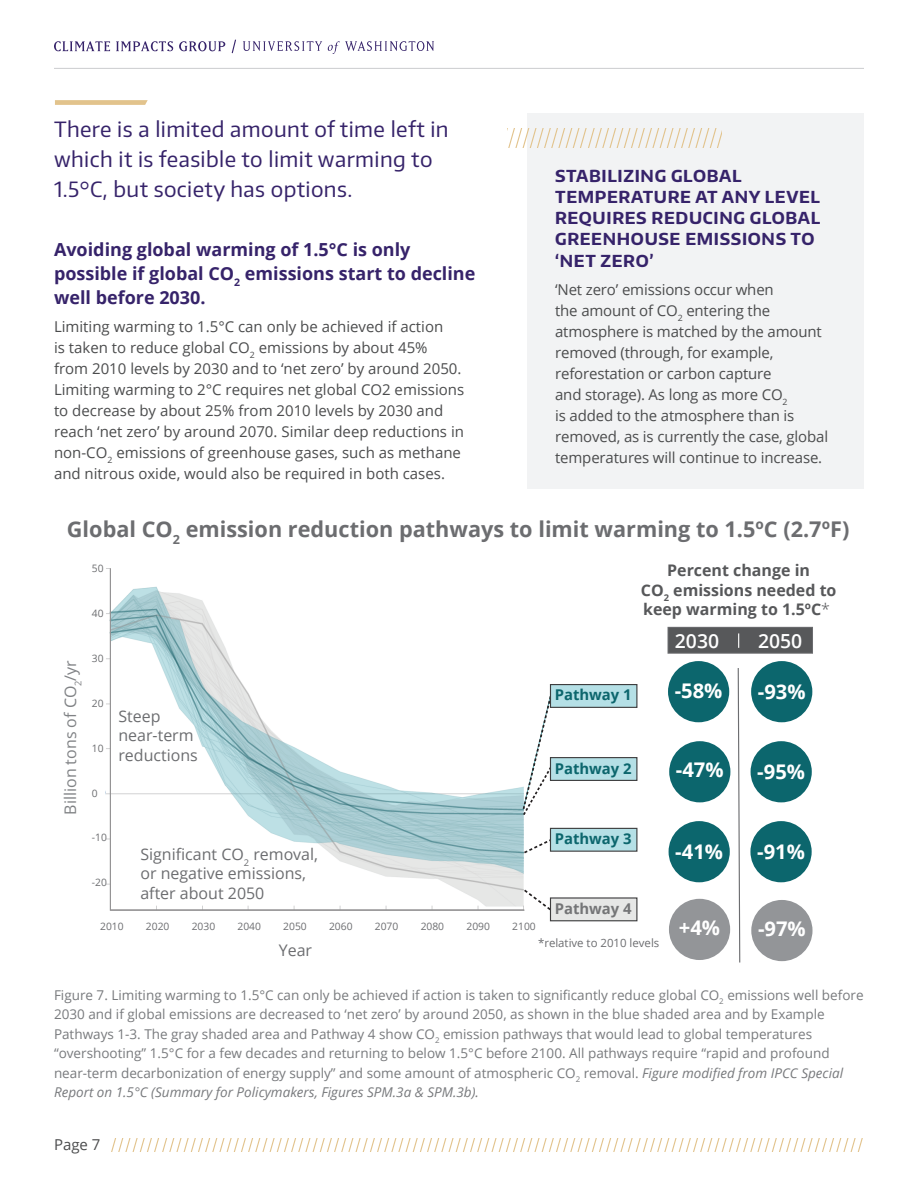
<style>
.page{position:relative;width:918px;height:1188px;background:#fff}
.page>*{position:absolute;margin:0;border:0;box-sizing:border-box;transform-origin:0 0}
.t1{font:700 21.75px "Open Sans";color:#6c6d70}
.Section_Header{font:21px/30px "Encode Sans Normal";letter-spacing:.02em;color:#36236a}
.t2{font:700 20.25px "Open Sans";color:#fff}
.t3{font:600 19.35px "Open Sans";color:#fff}
.Subhead_3{font:700 18px/24px "Open Sans";color:#36236a}
.Sidebar_header{font:700 16.5px/21px "Encode Sans Normal";letter-spacing:.04em;color:#36236a}
.t4{font:16.05px/19.2px "Open Sans";color:#6c6d70}
.t5{font:700 16.05px/19.2px "Open Sans";color:#57585a;text-align:center}
.t6{font:16.05px "Open Sans";color:#808285}
.Body{font:15px/21px "Open Sans";color:#4b4c4d}
.t7{font:700 14.85px "Open Sans";color:#0c666d}
.t8{font:700 14.85px "Open Sans";color:#747577}
.Footnote_Style{font:13.5px/19.5px "Open Sans";color:#787a7d}
.t9{font:11.4px "Open Sans";color:#6c6d70}
.t10{font:10.2px "Open Sans";color:#6c6d70}
.s1{font-weight:300}
.s2{font-style:italic}
</style>
<div class="page">
<hr style="left:54px;top:68px;width:810px;height:1px;background:#d1d2d4">
<svg style="left:54px;top:41px;width:56px;height:10px"></svg>
<svg style="left:116px;top:41px;width:57px;height:10px"></svg>
<svg style="left:179px;top:41px;width:46px;height:10px"></svg>
<svg style="left:231px;top:39px;width:5px;height:15px"></svg>
<svg style="left:243px;top:41px;width:191px;height:13px"></svg>
<svg style="left:111px;top:1138px;width:752px;height:13px"></svg>
<img style="left:105px;top:568px;width:420px;height:343px">
<div style="left:263px;top:843px;width:43px;height:57px;background:#fff"></div>
<div style="left:524px;top:738px;width:17px;height:171px;background:#fff"></div>
<div style="left:244px;top:598px;width:286px;height:70px;background:#fff"></div>
<div style="left:332px;top:744px;width:204px;height:20px;background:#fff"></div>
<div style="left:285px;top:653px;width:40px;height:86px;background:#fff"></div>
<div style="left:668px;top:627px;width:145px;height:26px;background:#57585a"></div>
<div style="left:668px;top:627px;width:145px;height:26px;border:1px solid #6c6d70"></div>
<svg style="left:523px;top:695px;width:27px;height:120px"></svg>
<svg style="left:524px;top:839px;width:26px;height:14px"></svg>
<svg style="left:524px;top:890px;width:26px;height:20px"></svg>
<hr style="left:110px;top:910px;width:414px;height:1px;background:#929192">
<hr style="left:110px;top:568px;width:1px;height:343px;background:#929192">
<svg style="left:737px;top:668px;width:4px;height:295px"></svg>
<div style="left:668px;top:661px;width:61px;height:61px;background:#0c666d;border-radius:50%"></div>
<div style="left:751px;top:661px;width:61px;height:61px;background:#0c666d;border-radius:50%"></div>
<svg style="left:738px;top:633px;width:1px;height:15px"></svg>
<div style="left:751px;top:741px;width:61px;height:61px;background:#0c666d;border-radius:50%"></div>
<div style="left:669px;top:741px;width:61px;height:61px;background:#0c666d;border-radius:50%"></div>
<div style="left:750px;top:821px;width:62px;height:61px;background:#0c666d;border-radius:50%"></div>
<div style="left:669px;top:821px;width:61px;height:61px;background:#0c666d;border-radius:50%"></div>
<div style="left:550px;top:898px;width:87px;height:23px;background:#e6e7e6"></div>
<div style="left:550px;top:897px;width:87px;height:24px;border:1px solid #3e3e3f"></div>
<div style="left:550px;top:828px;width:87px;height:23px;background:#b5e0e6"></div>
<div style="left:550px;top:828px;width:87px;height:24px;border:1px solid #3e3e3f"></div>
<div style="left:550px;top:758px;width:87px;height:22px;background:#b5e0e6"></div>
<div style="left:550px;top:757px;width:87px;height:24px;border:1px solid #3e3e3f"></div>
<div style="left:550px;top:685px;width:87px;height:22px;background:#b5e0e6"></div>
<div style="left:550px;top:684px;width:87px;height:24px;border:1px solid #3e3e3f"></div>
<div style="left:751px;top:900px;width:62px;height:61px;background:#939598;border-radius:50%"></div>
<div style="left:669px;top:899px;width:61px;height:61px;background:#939598;border-radius:50%"></div>
<div style="left:527px;top:113px;width:337px;height:376px;background:#f2f3f4"></div>
<svg style="left:508px;top:128px;width:214px;height:19px"></svg>
<svg style="left:55px;top:100px;width:93px;height:5px"></svg>
<p class="Section_Header" style="left:54px;top:114px;width:396px">There is a limited amount of time left in which it is feasible to limit warming to<br>1.5°C, but society has options.</p>
<p class="Subhead_3" style="left:54px;top:237px;width:423px">Avoiding global warming of 1.5°C is only possible if global CO<sub>2</sub> emissions start to decline well before 2030.</p>
<p class="Body" style="left:54px;top:315px;width:412px">Limiting warming to 1.5°C can only be achieved if action<br>is taken to reduce global CO<sub>2</sub> emissions by about 45% from 2010 levels by 2030 and to ‘net zero’ by around 2050.<br>Limiting warming to 2°C requires net global CO2 emissions to decrease by about 25% from 2010 levels by 2030 and reach ‘net zero’ by around 2070. Similar deep reductions in non-CO<sub>2</sub> emissions of greenhouse gases, such as methane and nitrous oxide, would also be required in both cases.</p>
<p class="Sidebar_header" style="left:555px;top:164px;width:267px">STABILIZING GLOBAL<br>TEMPERATURE AT ANY LEVEL<br>REQUIRES REDUCING GLOBAL<br>GREENHOUSE EMISSIONS TO</p>
<p class="Sidebar_header" style="left:555px;top:250px;width:100px">‘NET ZERO’</p>
<p class="Body" style="left:555px;top:278px;width:275px">‘Net zero’ emissions occur when<br>the amount of CO<sub>2</sub> entering the atmosphere is matched by the amount removed (through, for example, reforestation or carbon capture<br>and storage). As long as more CO<sub>2<br></sub>is added to the atmosphere than is removed, as is currently the case, global temperatures will continue to increase.</p>
<p class="t1" style="left:67px;top:514px;width:784px">Global CO<sub>2</sub> emission reduction pathways to limit warming to 1.5ºC (2.7ºF)</p>
<p class="t6" style="left:59px;top:815px;width:156px;rotate:-90deg">Billion tons of CO<sub>2</sub>/yr</p>
<p class="t10" style="left:92px;top:562px;width:13px">50</p>
<p class="t10" style="left:92px;top:606px;width:13px">40</p>
<p class="t10" style="left:92px;top:651px;width:13px">30</p>
<p class="t10" style="left:92px;top:696px;width:13px">20</p>
<p class="t10" style="left:92px;top:741px;width:13px">10</p>
<p class="t10" style="left:92px;top:786px;width:7px">0</p>
<p class="t10" style="left:92px;top:831px;width:17px">-10</p>
<p class="t10" style="left:92px;top:876px;width:17px">-20</p>
<p class="t10" style="left:100px;top:919px;width:25px">2010</p>
<p class="t10" style="left:146px;top:919px;width:25px">2020</p>
<p class="t10" style="left:192px;top:919px;width:25px">2030</p>
<p class="t10" style="left:238px;top:919px;width:25px">2040</p>
<p class="t10" style="left:283px;top:919px;width:25px">2050</p>
<p class="t10" style="left:329px;top:919px;width:25px">2060</p>
<p class="t10" style="left:375px;top:919px;width:25px">2070</p>
<p class="t10" style="left:421px;top:919px;width:25px">2080</p>
<p class="t10" style="left:466px;top:919px;width:25px">2090</p>
<p class="t10" style="left:512px;top:919px;width:25px">2100</p>
<p class="t4" style="left:118px;top:706px;width:81px">Steep near-term reductions</p>
<p class="t4" style="left:140px;top:844px;width:179px">Significant CO<sub>2</sub> removal, or negative emissions, after about 2050</p>
<p class="t5" style="left:641px;top:561px;width:197px">Percent change in<br>CO<sub>2</sub> emissions needed to keep warming to 1.5ºC<span class="s1">*</span></p>
<p class="t3" style="left:675px;top:628px;width:46px">2030</p>
<p class="t3" style="left:758px;top:628px;width:46px">2050</p>
<p class="t7" style="left:555px;top:685px;width:79px">Pathway 1</p>
<p class="t2" style="left:675px;top:676px;width:49px">-58%</p>
<p class="t2" style="left:758px;top:677px;width:49px">-93%</p>
<p class="t7" style="left:555px;top:758px;width:79px">Pathway 2</p>
<p class="t7" style="left:555px;top:828px;width:79px">Pathway 3</p>
<p class="t8" style="left:555px;top:898px;width:79px">Pathway 4</p>
<p class="t2" style="left:676px;top:756px;width:49px">-47%</p>
<p class="t2" style="left:757px;top:757px;width:49px">-95%</p>
<p class="t2" style="left:675px;top:837px;width:49px">-41%</p>
<p class="t2" style="left:757px;top:837px;width:49px">-91%</p>
<p class="t2" style="left:679px;top:913px;width:43px">+4%</p>
<p class="t2" style="left:758px;top:914px;width:49px">-97%</p>
<p class="t4" style="left:279px;top:940px;width:35px">Year</p>
<p class="t9" style="left:538px;top:936px;width:123px">*relative to 2010 levels</p>
<p class="Footnote_Style" style="left:54px;top:985px;width:811px">Figure 7. Limiting warming to 1.5°C can only be achieved if action is taken to significantly reduce global CO<sub>2</sub> emissions well before 2030 and if global emissions are decreased to ‘net zero’ by around 2050, as shown in the blue shaded area and by Example Pathways 1-3. The gray shaded area and Pathway 4 show CO<sub>2</sub> emission pathways that would lead to global temperatures “overshooting” 1.5°C for a few decades and returning to below 1.5°C before 2100. All pathways require “rapid and profound near-term decarbonization of energy supply” and some amount of atmospheric CO<sub>2</sub> removal. <span class="s2">Figure modified from IPCC Special Report on 1.5°C (Summary for Policymakers, Figures SPM.3a &amp; SPM.3b).</span></p>
<p class="Body" style="left:54px;top:1133px;width:48px">Page 7</p>
</div>
